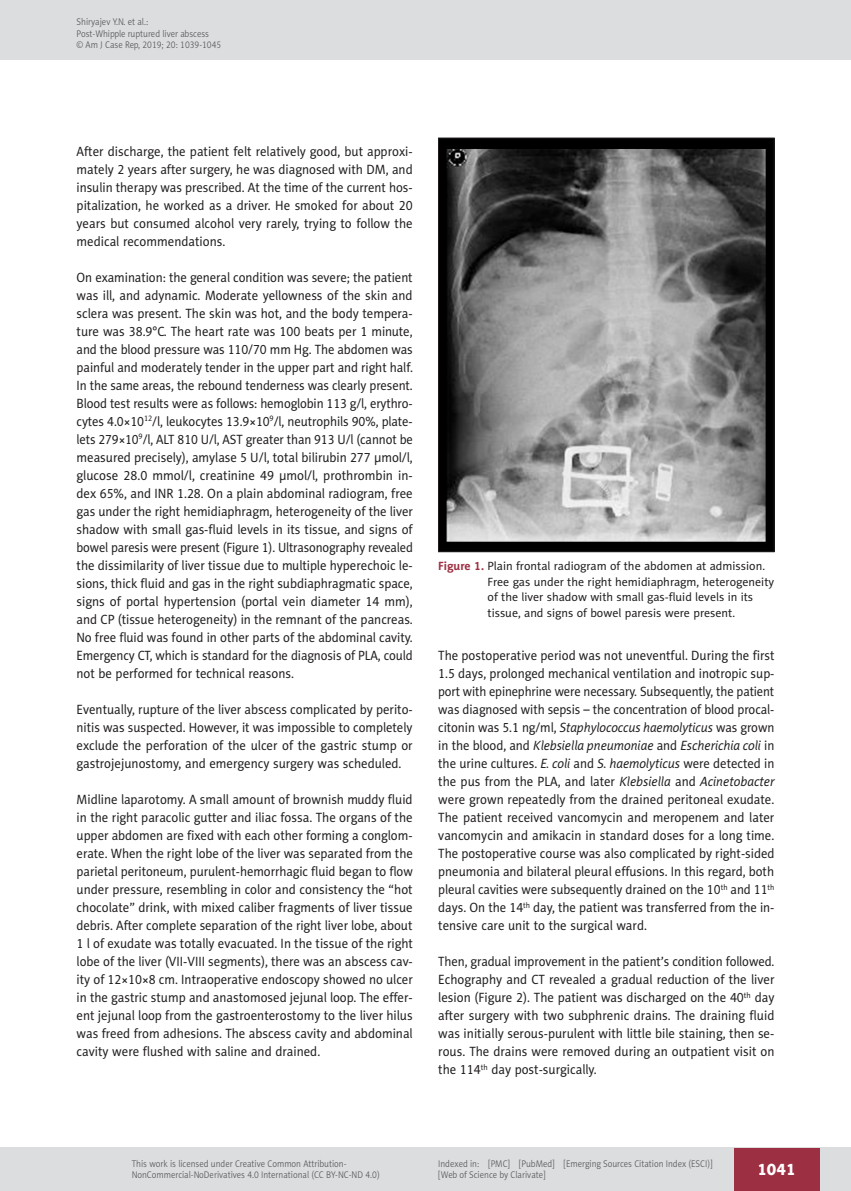
<style>
.page{position:relative;width:851px;height:1191px;background:#fff}
.page>*{position:absolute;margin:0;border:0;box-sizing:border-box;transform-origin:0 0}
.t1{font:16.5px "Naomi Sans EFN Heavy";color:#fff}
.AJCR_Body{font:13.5px/18px "Naomi Sans EFN";color:#231f20;text-align:justify;scale:.95 1}
.AJCR_Body-2{font:13.5px/18px "Naomi Sans EFN";color:#231f20;text-align:justify;scale:.94 1}
.AJCR_Body-3{font:13.5px/18px "Naomi Sans EFN";color:#231f20;text-align:justify;scale:.93 1}
.AJCR_Rycina_tytul{font:12px/15.8px "Naomi Sans EFN";color:#231f20}
.AJCR_pagina_zywa{font:9.75px/11.2px "Naomi Sans EFN Light";color:#57585a;scale:.9 1}
.AJCR_pagina_sygnatur{font:9.75px "Naomi Sans EFN Light";color:#57585a;scale:.9 1}
.s1{font-weight:700;color:#9d2f42}
.s2{font-style:italic}
</style>
<div class="page">
<img style="left:440px;top:140px;width:332px;height:410px">
<div style="left:438px;top:138px;width:336px;height:414px;border:1px solid #231f20"></div>
<div style="left:0;top:1148px;width:850px;height:43px;background:#dcdddf"></div>
<div style="left:733px;top:1147px;width:86px;height:43px;background:#9d2f42"></div>
<div style="left:0;top:0;width:850px;height:60px;background:#dcdddf"></div>
<p class="AJCR_pagina_zywa" style="left:77px;top:16px;width:149px">Shiryajev Y.N. et al.:<br>Post-Whipple ruptured liver abscess</p>
<p class="AJCR_pagina_sygnatur" style="left:77px;top:39px;width:162px">© Am J Case Rep, 2019; 20: 1039-1045</p>
<p class="AJCR_Body" style="left:77px;top:142px;width:355px">After discharge, the patient felt relatively good, but approxi&shy;mately 2 years after surgery, he was diagnosed with DM, and insulin therapy was prescribed. At the time of the current hos&shy;pitalization, he worked as a driver. He smoked for about 20 years but consumed alcohol very rarely, trying to follow the medical recommendations.</p>
<p class="AJCR_Body-2" style="left:77px;top:268px;width:359px">On examination: the general condition was severe; the patient was ill, and adynamic. Moderate yellowness of the skin and sclera was present. The skin was hot, and the body tempera&shy;ture was 38.9°C. The heart rate was 100 beats per 1 minute, and the blood pressure was 110/70 mm Hg. The abdomen was painful and moderately tender in the upper part and right half.<br>In the same areas, the rebound tenderness was clearly present.<br>Blood test results were as follows: hemoglobin 113 g/l, erythro&shy;cytes 4.0×10<sup>12</sup>/l, leukocytes 13.9×10<sup>9</sup>/l, neutrophils 90%, plate&shy;lets 279×10<sup>9</sup>/l, ALT 810 U/l, AST greater than 913 U/l (cannot be measured precisely), amylase 5 U/l, total bilirubin 277 μmol/l, glucose 28.0 mmol/l, creatinine 49 μmol/l, prothrombin in&shy;dex 65%, and INR 1.28. On a plain abdominal radiogram, free gas under the right hemidiaphragm, heterogeneity of the liver shadow with small gas-fluid levels in its tissue, and signs of bowel paresis were present (Figure 1). Ultrasonography revealed the dissimilarity of liver tissue due to multiple hyperechoic le&shy;sions, thick fluid and gas in the right subdiaphragmatic space, signs of portal hypertension (portal vein diameter 14 mm), and CP (tissue heterogeneity) in the remnant of the pancreas.<br>No free fluid was found in other parts of the abdominal cavity.<br>Emergency CT, which is standard for the diagnosis of PLA, could not be performed for technical reasons.</p>
<p class="AJCR_Body" style="left:77px;top:700px;width:355px">Eventually, rupture of the liver abscess complicated by perito&shy;nitis was suspected. However, it was impossible to completely exclude the perforation of the ulcer of the gastric stump or gastrojejunostomy, and emergency surgery was scheduled.</p>
<p class="AJCR_Body" style="left:77px;top:790px;width:355px">Midline laparotomy. A small amount of brownish muddy fluid in the right paracolic gutter and iliac fossa. The organs of the upper abdomen are fixed with each other forming a conglom&shy;erate. When the right lobe of the liver was separated from the parietal peritoneum, purulent-hemorrhagic fluid began to flow under pressure, resembling in color and consistency the “hot chocolate” drink, with mixed caliber fragments of liver tissue debris. After complete separation of the right liver lobe, about 1 l of exudate was totally evacuated. In the tissue of the right lobe of the liver (VII-VIII segments), there was an abscess cav&shy;ity of 12×10×8 cm. Intraoperative endoscopy showed no ulcer in the gastric stump and anastomosed jejunal loop. The effer&shy;ent jejunal loop from the gastroenterostomy to the liver hilus was freed from adhesions. The abscess cavity and abdominal cavity were flushed with saline and drained.</p>
<p class="AJCR_Rycina_tytul" style="left:487px;top:558px;width:288px;text-indent:-49px"><span class="s1">Figure 1.</span> Plain frontal radiogram of the abdomen at admission.<br>Free gas under the right hemidiaphragm, heterogeneity of the liver shadow with small gas-fluid levels in its tissue, and signs of bowel paresis were present.</p>
<p class="AJCR_Body" style="left:438px;top:646px;width:355px">The postoperative period was not uneventful. During the first 1.5 days, prolonged mechanical ventilation and inotropic sup&shy;port with epinephrine were necessary. Subsequently, the patient was diagnosed with sepsis – the concentration of blood procal&shy;citonin was 5.1 ng/ml, <span class="s2">Staphylococcus haemolyticus</span> was grown in the blood, and <span class="s2">Klebsiella pneumoniae</span> and <span class="s2">Escherichia coli</span> in the urine cultures. <span class="s2">E. coli</span> and <span class="s2">S. haemolyticus</span> were detected in the pus from the PLA, and later <span class="s2">Klebsiella</span> and <span class="s2">Acinetobacter </span>were grown repeatedly from the drained peritoneal exudate.<br>The patient received vancomycin and meropenem and later vancomycin and amikacin in standard doses for a long time.<br>The postoperative course was also complicated by right-sided pneumonia and bilateral pleural effusions. In this regard, both pleural cavities were subsequently drained on the 10<sup>th</sup> and 11<sup>th </sup>days. On the 14<sup>th</sup> day, the patient was transferred from the in&shy;tensive care unit to the surgical ward.</p>
<p class="AJCR_Body-3" style="left:438px;top:952px;width:363px">Then, gradual improvement in the patient’s condition followed.<br>Echography and CT revealed a gradual reduction of the liver lesion (Figure 2). The patient was discharged on the 40<sup>th</sup> day after surgery with two subphrenic drains. The draining fluid was initially serous-purulent with little bile staining, then se&shy;rous. The drains were removed during an outpatient visit on the 114<sup>th</sup> day post-surgically.</p>
<p class="AJCR_pagina_zywa" style="left:132px;top:1158px;width:277px">This work is licensed under Creative Common Attribution-<br>NonCommercial-NoDerivatives 4.0 International (CC BY-NC-ND 4.0)</p>
<p class="AJCR_pagina_zywa" style="left:438px;top:1158px;width:306px">Indexed in: [PMC] [PubMed] [Emerging Sources Citation Index (ESCI)] [Web of Science by Clarivate]</p>
<p class="t1" style="left:757px;top:1159px;width:40px">1041</p>
</div>
